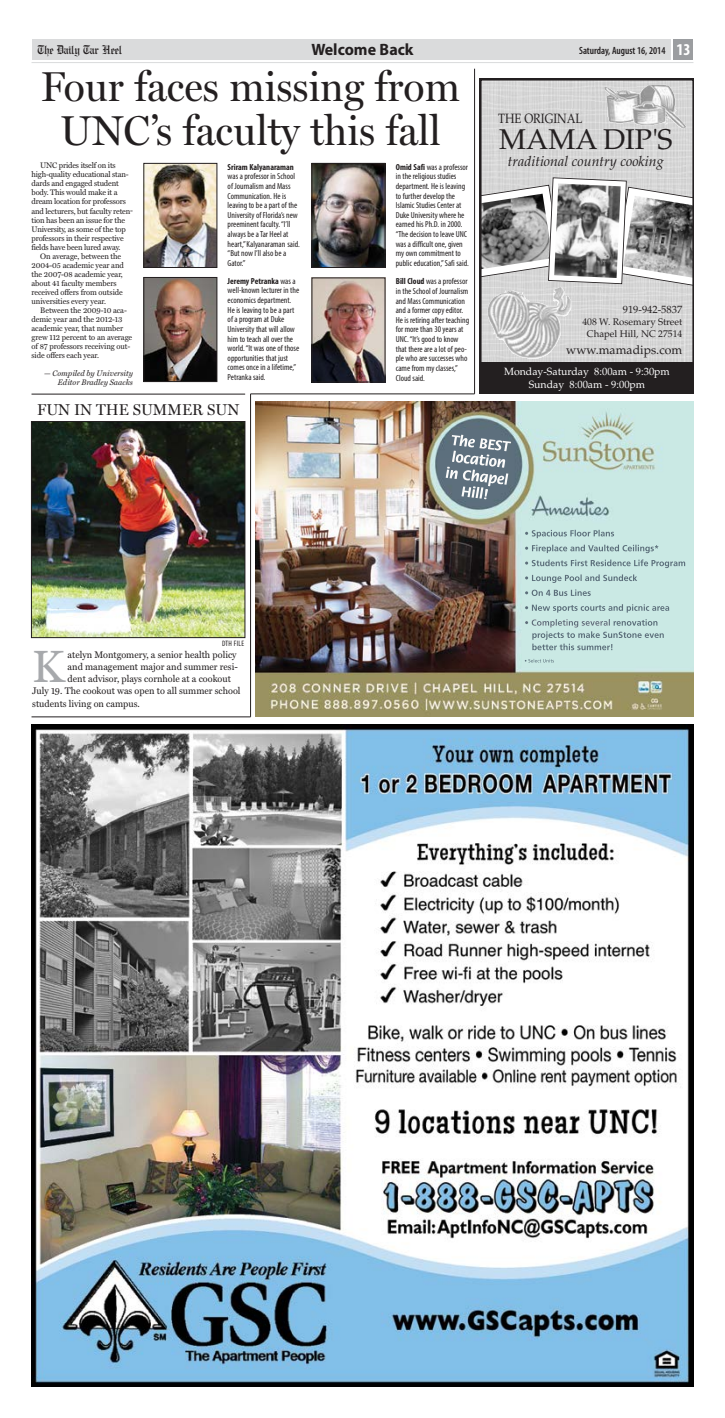
<style>
.page{position:relative;width:725px;height:1418px;background:#fff}
.page>*{position:absolute;margin:0;border:0;box-sizing:border-box;transform-origin:0 0}
.t1{font:45.5px "Miller Text";color:#a7a9ac;scale:.96 1}
.t2{font:42px/43.8px "Miller Display";color:#231f20;text-align:center;scale:.96 1}
.t3{font:28.53px "Palatino";color:#231f20}
.t4{font:700 16.45px "Myriad Pro";color:#231f20}
.t5{font:15.75px "Miller Display";color:#231f20;scale:.96 1}
.t6{font:italic 14.09px "Palatino";color:#231f20}
.t7{font:13.47px "Palatino";color:#231f20;scale:.84 1}
.t8{font:12.25px "Palatino";color:#231f20}
.t9{font:12.25px "DTH Engravers Old English";letter-spacing:-.03em;color:#231f20}
.t10{font:10.5px/12.6px "Palatino";color:#fff;text-align:center}
.t11{font:600 condensed 10.5px "Myriad Pro";color:#231f20;scale:.96 1}
.t12{font:10.5px "Palatino";color:#231f20}
.t13{font:9.62px "Miller Text";color:#231f20;scale:.96 1}
.t14{font:9.62px/12.3px "Palatino";color:#231f20;text-align:center}
.t15{font:condensed 8.75px/9.6px "Myriad Pro";color:#231f20}
.t16{font:700 condensed 8.75px "Myriad Pro";color:#231f20}
.t17{font:8.05px/9px "Miller Text";letter-spacing:-.015em;color:#231f20;scale:.96 1}
.t18{font:italic 8.05px/9px "Miller Text";color:#231f20;text-align:right;scale:.96 1}
.t19{font:condensed 7.88px "Myriad Pro";color:#231f20;scale:.96 1}
.s1{font-weight:700;font-size:16.62px;color:#fff}
.s2{font-weight:700}
</style>
<div class="page">
<hr style="left:32px;top:62px;width:661px;height:1px;background:#dadbdc">
<div style="left:32px;top:39px;width:638px;height:21px;background:#dadbdc"></div>
<div style="left:673px;top:39px;width:20px;height:21px;background:#9b9da0"></div>
<hr style="left:474px;top:69px;width:1px;height:325px;background:#231f20">
<hr style="left:250px;top:394px;width:224px;height:1px;background:#231f20">
<hr style="left:250px;top:394px;width:1px;height:323px;background:#231f20">
<hr style="left:31px;top:716px;width:219px;height:1px;background:#231f20">
<img style="left:314px;top:165px;width:69px;height:101px">
<div style="left:312px;top:163px;width:73px;height:105px;border:1px solid #231f20"></div>
<img style="left:146px;top:165px;width:69px;height:101px">
<div style="left:144px;top:163px;width:73px;height:105px;border:1px solid #231f20"></div>
<img style="left:314px;top:280px;width:69px;height:100px">
<div style="left:312px;top:278px;width:73px;height:104px;border:1px solid #231f20"></div>
<img style="left:146px;top:279px;width:69px;height:101px">
<div style="left:144px;top:277px;width:73px;height:105px;border:1px solid #231f20"></div>
<hr style="left:32px;top:394px;width:213px;height:1px;background:#231f20">
<img style="left:33px;top:423px;width:210px;height:213px">
<div style="left:31px;top:421px;width:214px;height:217px;border:1px solid #231f20"></div>
<svg style="left:480px;top:79px;width:213px;height:98px;background:#d0d0d0"></svg>
<svg style="left:480px;top:177px;width:213px;height:217px;background:#9b9b9b"></svg>
<img style="left:487px;top:287px;width:84px;height:72px">
<img style="left:32px;top:724px;width:661px;height:662px">
<img style="left:256px;top:401px;width:437px;height:315px">
<svg style="left:604px;top:85px;width:82px;height:51px;background:#d0d0d0"></svg>
<h3 class="t9" style="left:38px;top:43px;width:86px">The Daily Tar Heel</h3>
<h3 class="t4" style="left:311px;top:38px;width:104px">Welcome Back</h3>
<p class="t11" style="left:579px;top:44px;width:118px">Saturday, August 16, 2014 <span class="s1">13</span></p>
<h2 class="t2" style="left:41px;top:64px;width:438px">Four faces missing from<br>UNC’s faculty this fall</h2>
<p class="t15" style="left:396px;top:162px;width:75px"><span class="s2">Omid Safi</span> was a professor in the religious studies department. He is leaving to further develop the<br>Islamic Studies Center at<br>Duke University where he earned his Ph.D. in 2000. “The decision to leave UNC was a difficult one, given my own commitment to public education,” Safi said.</p>
<h3 class="t7" style="left:498px;top:111px;width:102px">THE ORIGINAL</h3>
<h3 class="t6" style="left:508px;top:153px;width:157px">traditional country cooking</h3>
<h3 class="t3" style="left:499px;top:122px;width:175px">MAMA DI P S</h3>
<p class="t17" style="left:32px;top:161px;width:107px;text-indent:9px">UNC prides itself on its high-quality educational stan&shy;dards and engaged student body. This would make it a dream location for professors and lecturers, but faculty reten&shy;tion has been an issue for the<br>University, as some of the top professors in their respective fields have been lured away.</p>
<p class="t17" style="left:32px;top:251px;width:98px;text-indent:9px">On average, between the<br>2004-05 academic year and the 2007-08 academic year, about 41 faculty members received offers from outside universities every year.</p>
<p class="t17" style="left:32px;top:305px;width:106px;text-indent:9px">Between the 2009-10 aca&shy;demic year and the 2012-13 academic year, that number grew 112 percent to an average of 87 professors receiving out&shy;side offers each year.</p>
<p class="t18" style="left:44px;top:368px;width:94px">— Compiled by University<br>Editor Bradley Saacks</p>
<h3 class="t5" style="left:37px;top:400px;width:189px">Fun in the Summer sun</h3>
<p class="t16" style="left:228px;top:161px;width:68px">Sriram Kalyanaraman</p>
<p class="t15" style="left:228px;top:171px;width:74px">was a professor in School of Journalism and Mass<br>Communication. He is leaving to be a part of the<br>University of Florida’s new preeminent faculty. “I’ll always be a Tar Heel at heart,” Kalyanaraman said. “But now I’ll also be a<br>Gator.”</p>
<p class="t15" style="left:228px;top:276px;width:73px"><span class="s2">Jeremy Petranka</span> was a well-known lecturer in the economics department.<br>He is leaving to be a part of a program at Duke<br>University that will allow him to teach all over the world. “It was one of those opportunities that just comes once in a lifetime,”<br>Petranka said.</p>
<p class="t15" style="left:396px;top:276px;width:75px"><span class="s2">Bill Cloud</span> was a professor in the School of Journalism and Mass Communication and a former copy editor.<br>He is retiring after teaching for more than 30 years at<br>UNC. “It’s good to know that there are a lot of peo&shy;ple who are successes who came from my classes,”<br>Cloud said.</p>
<p class="t12" style="left:622px;top:303px;width:61px">919-942-5837</p>
<p class="t14" style="left:582px;top:315px;width:101px">408 W. Rosemary Street<br>Chapel Hill, NC 27514</p>
<h3 class="t8" style="left:566px;top:342px;width:118px">www.mamadips.com</h3>
<p class="t10" style="left:504px;top:366px;width:167px">Monday-Saturday 8:00am - 9:30pm<br>Sunday 8:00am - 9:00pm</p>
<p class="t19" style="left:222px;top:638px;width:24px">dth file</p>
<h1 class="t1" style="left:32px;top:639px;width:35px">K</h1>
<p class="t13" style="left:68px;top:648px;width:177px">atelyn Montgomery, a senior health policy</p>
<p class="t13" style="left:68px;top:661px;width:179px">and management major and summer resi-</p>
<p class="t13" style="left:68px;top:673px;width:172px">dent advisor, plays cornhole at a cookout</p>
<p class="t13" style="left:32px;top:685px;width:218px">July 19. The cookout was open to all summer school</p>
<p class="t13" style="left:32px;top:697px;width:113px">students living on campus.</p>
</div>
